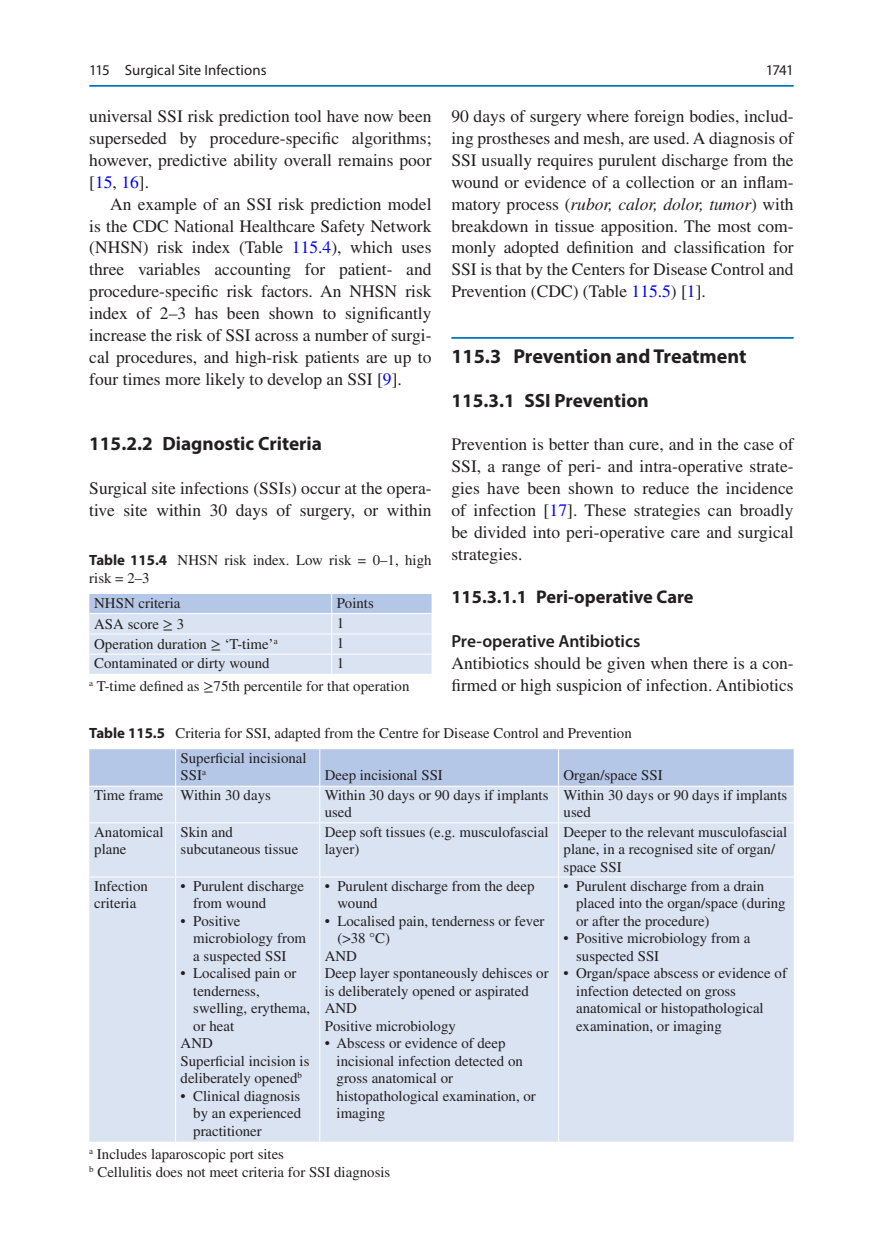
<style>
.page{position:relative;width:883px;height:1260px;background:#fff}
.page>*{position:absolute;margin:0;border:0;box-sizing:border-box;transform-origin:0 0}
._1_hd{font:700 20.12px "Myriad Pro";color:#231f20}
._2_hd{font:700 19.25px "Myriad Pro";color:#231f20}
._1_hd_2_hd{font:700 19.25px "Myriad Pro";color:#231f20}
._3_hd{font:700 18.38px "Myriad Pro";color:#231f20}
.Text_flush{font:17.5px/21.9px "Times LT Std";color:#231f20;text-align:justify}
.Text{font:17.5px/21.9px "Times LT Std";color:#231f20;text-align:justify}
._3_hd_4_hd{font:600 17.5px "Myriad Pro";color:#231f20}
.T_Body{font:14.88px/17.5px "Times LT Std";color:#231f20}
.T_Head{font:14.88px/17.5px "Times LT Std";color:#231f20}
.t1{font:14.88px "Myriad Pro";letter-spacing:.005em;color:#231f20}
.s1{color:#00f}
.s2{font-style:italic}
.s3{font-family:"Myriad Pro";font-weight:700}
.s4{font-family:"STIX General"}
</style>
<div class="page">
<hr style="left:451px;top:337px;width:343px;height:2px;background:#0073bc">
<svg style="left:89px;top:593px;width:343px;height:81px;background:#d2deef"></svg>
<div style="left:89px;top:749px;width:705px;height:37px;background:#b5c7e6"></div>
<div style="left:89px;top:787px;width:705px;height:355px;background:#d9e3f2"></div>
<hr style="left:175px;top:749px;width:1px;height:37px;background:#fff">
<hr style="left:319px;top:749px;width:1px;height:37px;background:#fff">
<hr style="left:558px;top:749px;width:1px;height:37px;background:#fff">
<hr style="left:175px;top:787px;width:1px;height:35px;background:#fff">
<hr style="left:319px;top:787px;width:1px;height:35px;background:#fff">
<hr style="left:558px;top:787px;width:1px;height:35px;background:#fff">
<hr style="left:89px;top:822px;width:87px;height:1px;background:#fff">
<hr style="left:176px;top:822px;width:144px;height:1px;background:#fff">
<hr style="left:175px;top:823px;width:1px;height:54px;background:#fff">
<hr style="left:320px;top:822px;width:239px;height:1px;background:#fff">
<hr style="left:319px;top:823px;width:1px;height:54px;background:#fff">
<hr style="left:559px;top:822px;width:235px;height:1px;background:#fff">
<hr style="left:558px;top:823px;width:1px;height:54px;background:#fff">
<hr style="left:320px;top:877px;width:239px;height:1px;background:#fff">
<hr style="left:176px;top:877px;width:144px;height:1px;background:#fff">
<hr style="left:319px;top:877px;width:1px;height:265px;background:#fff">
<hr style="left:559px;top:877px;width:235px;height:1px;background:#fff">
<hr style="left:558px;top:877px;width:1px;height:265px;background:#fff">
<hr style="left:89px;top:877px;width:87px;height:1px;background:#fff">
<hr style="left:175px;top:877px;width:1px;height:265px;background:#fff">
<hr style="left:89px;top:85px;width:705px;height:2px;background:#0073bc">
<p class="t1" style="left:89px;top:61px;width:179px">115 Surgical Site Infections</p>
<p class="t1" style="left:766px;top:61px;width:29px">1741</p>
<p class="Text_flush" style="left:89px;top:105px;width:344px">universal SSI risk prediction tool have now been superseded by procedure-specific algorithms; however, predictive ability overall remains poor [<span class="s1">15</span>, <span class="s1">16</span>].</p>
<p class="Text" style="left:89px;top:193px;width:344px;text-indent:21px">An example of an SSI risk prediction model is the CDC National Healthcare Safety Network (NHSN) risk index (Table <span class="s1">115.4</span>), which uses three variables accounting for patient- and procedure-specific risk factors. An NHSN risk index of 2–3 has been shown to significantly increase the risk of SSI across a number of surgi&shy;cal procedures, and high-risk patients are up to four times more likely to develop an SSI [<span class="s1">9</span>].</p>
<p class="Text_flush" style="left:451px;top:105px;width:344px">90 days of surgery where foreign bodies, includ&shy;ing prostheses and mesh, are used. A diagnosis of SSI usually requires purulent discharge from the wound or evidence of a collection or an inflam&shy;matory process (<span class="s2">rubor, calor, dolor, tumor</span>) with breakdown in tissue apposition. The most com&shy;monly adopted definition and classification for SSI is that by the Centers for Disease Control and Prevention (CDC) (Table <span class="s1">115.5</span>) [<span class="s1">1</span>].</p>
<h2 class="_1_hd" style="left:451px;top:343px;width:297px">115.3 Prevention and Treatment</h2>
<h3 class="_1_hd_2_hd" style="left:451px;top:388px;width:199px">115.3.1 SSI Prevention</h3>
<p class="Text_flush" style="left:451px;top:433px;width:344px">Prevention is better than cure, and in the case of SSI, a range of peri- and intra-operative strate&shy;gies have been shown to reduce the incidence of infection [<span class="s1">17</span>]. These strategies can broadly be divided into peri-operative care and surgical strategies.</p>
<h4 class="_3_hd" style="left:451px;top:585px;width:244px">115.3.1.1 Peri-operative Care</h4>
<h5 class="_3_hd_4_hd" style="left:451px;top:630px;width:190px">Pre-operative Antibiotics</h5>
<p class="Text_flush" style="left:451px;top:652px;width:344px">Antibiotics should be given when there is a con&shy;firmed or high suspicion of infection. Antibiotics</p>
<h3 class="_2_hd" style="left:89px;top:431px;width:234px">115.2.2 Diagnostic Criteria</h3>
<p class="Text_flush" style="left:89px;top:477px;width:344px">Surgical site infections (SSIs) occur at the opera&shy;tive site within 30 days of surgery, or within</p>
<p class="T_Body" style="left:89px;top:551px;width:344px"><span class="s3">Table 115.4</span> NHSN risk index. Low risk = 0–1, high risk = 2–3</p>
<p class="T_Head" style="left:94px;top:594px;width:88px">NHSN criteria</p>
<p class="T_Head" style="left:337px;top:594px;width:39px">Points</p>
<p class="T_Body" style="left:94px;top:615px;width:91px">ASA score <span class="s4">≥</span> 3</p>
<p class="T_Body" style="left:337px;top:614px;width:9px">1</p>
<p class="T_Body" style="left:94px;top:635px;width:185px">Operation duration <span class="s4">≥</span> ‘T-time’<sup>a</sup></p>
<p class="T_Body" style="left:337px;top:634px;width:9px">1</p>
<p class="T_Body" style="left:94px;top:654px;width:177px">Contaminated or dirty wound</p>
<p class="T_Body" style="left:337px;top:654px;width:9px">1</p>
<p class="T_Body" style="left:89px;top:677px;width:322px"><sup>a</sup> T-time defined as <span class="s4">≥</span>75th percentile for that operation</p>
<p class="T_Body" style="left:89px;top:724px;width:544px"><span class="s3">Table 115.5</span> Criteria for SSI, adapted from the Centre for Disease Control and Prevention</p>
<p class="T_Head" style="left:181px;top:749px;width:128px">Superficial incisional<br>SSI<sup>a</sup></p>
<p class="T_Head" style="left:325px;top:767px;width:120px">Deep incisional SSI</p>
<p class="T_Head" style="left:564px;top:767px;width:101px">Organ/space SSI</p>
<p class="T_Body" style="left:94px;top:786px;width:71px">Time frame</p>
<p class="T_Body" style="left:181px;top:786px;width:92px">Within 30 days</p>
<p class="T_Body" style="left:325px;top:786px;width:225px">Within 30 days or 90 days if implants used</p>
<p class="T_Body" style="left:564px;top:786px;width:225px">Within 30 days or 90 days if implants used</p>
<p class="T_Body" style="left:94px;top:823px;width:71px">Anatomical plane</p>
<p class="T_Body" style="left:181px;top:823px;width:119px">Skin and subcutaneous tissue</p>
<p class="T_Body" style="left:325px;top:823px;width:225px">Deep soft tissues (e.g. musculofascial layer)</p>
<p class="T_Body" style="left:564px;top:823px;width:225px">Deeper to the relevant musculofascial plane, in a recognised site of organ/ space SSI</p>
<p class="T_Body" style="left:94px;top:877px;width:55px">Infection criteria</p>
<p class="T_Body" style="left:193px;top:877px;width:112px;text-indent:-13px">• Purulent discharge from wound</p>
<p class="T_Body" style="left:193px;top:912px;width:114px;text-indent:-13px">• Positive microbiology from a suspected SSI</p>
<p class="T_Body" style="left:193px;top:964px;width:118px;text-indent:-13px">• Localised pain or tenderness, swelling, erythema, or heat</p>
<p class="T_Body" style="left:181px;top:1034px;width:34px">AND</p>
<p class="T_Body" style="left:181px;top:1052px;width:130px">Superficial incision is deliberately opened<sup>b</sup></p>
<p class="T_Body" style="left:193px;top:1087px;width:109px;text-align:justify;text-indent:-13px">• Clinical diagnosis by an experienced practitioner</p>
<p class="T_Body" style="left:337px;top:877px;width:199px;text-indent:-13px">• Purulent discharge from the deep wound</p>
<p class="T_Body" style="left:337px;top:912px;width:209px;text-indent:-13px">• Localised pain, tenderness or fever (&gt;38 °C)</p>
<p class="T_Body" style="left:325px;top:947px;width:34px">AND</p>
<p class="T_Body" style="left:325px;top:964px;width:225px">Deep layer spontaneously dehisces or is deliberately opened or aspirated</p>
<p class="T_Body" style="left:325px;top:999px;width:34px">AND</p>
<p class="T_Body" style="left:325px;top:1017px;width:133px">Positive microbiology</p>
<p class="T_Body" style="left:337px;top:1034px;width:201px;text-indent:-12px">• Abscess or evidence of deep incisional infection detected on gross anatomical or histopathological examination, or imaging</p>
<p class="T_Body" style="left:576px;top:877px;width:211px;text-indent:-13px">• Purulent discharge from a drain placed into the organ/space (during or after the procedure)</p>
<p class="T_Body" style="left:576px;top:929px;width:176px;text-indent:-13px">• Positive microbiology from a suspected SSI</p>
<p class="T_Body" style="left:576px;top:964px;width:212px;text-indent:-13px">• Organ/space abscess or evidence of infection detected on gross anatomical or histopathological examination, or imaging</p>
<p class="T_Body" style="left:89px;top:1145px;width:196px"><sup>a</sup> Includes laparoscopic port sites</p>
<p class="T_Body" style="left:89px;top:1163px;width:303px"><sup>b</sup> Cellulitis does not meet criteria for SSI diagnosis</p>
</div>
